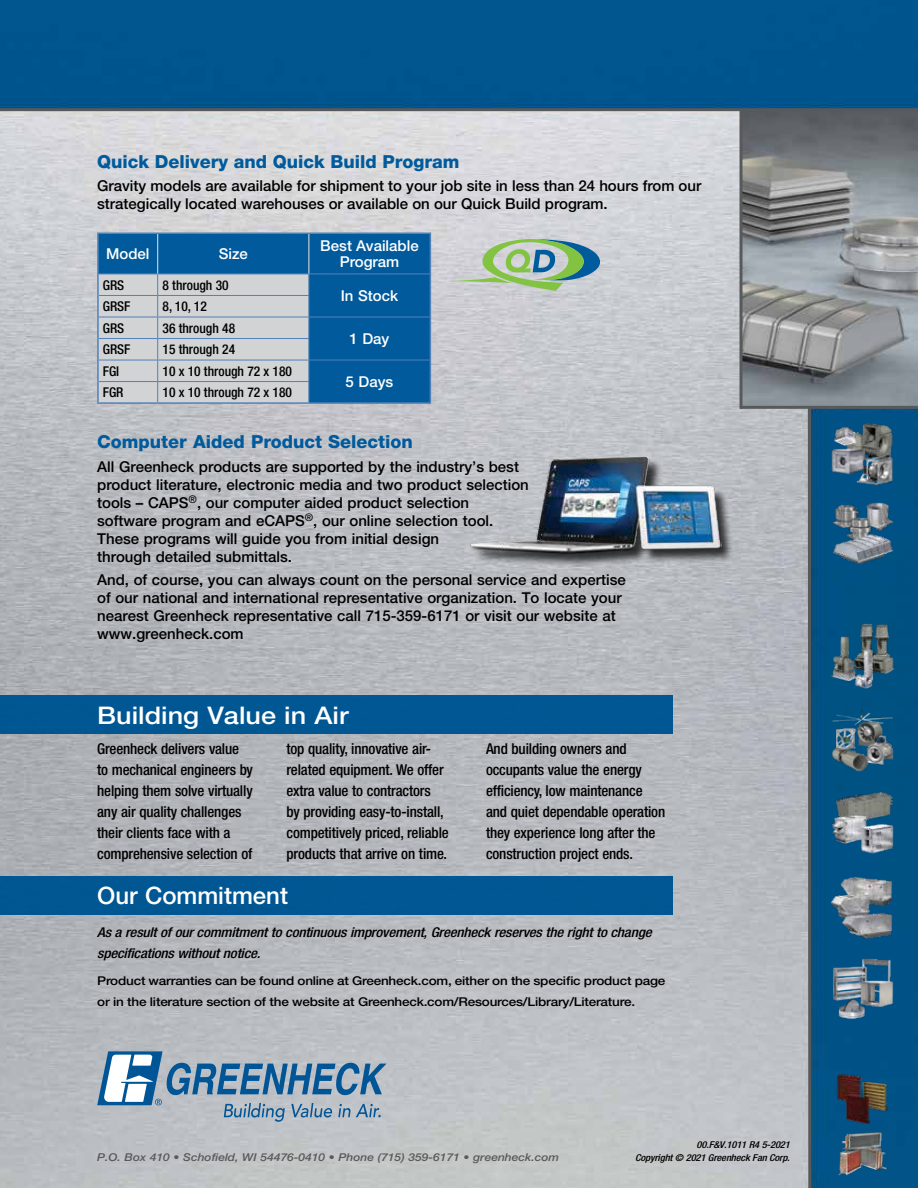
<style>
.page{position:relative;width:918px;height:1188px;background:#fff}
.page>*{position:absolute;margin:0;border:0;box-sizing:border-box;transform-origin:0 0}
.t1{font:500 24.3px "Helvetica Neue LT Std";color:#fff;scale:1.11 1}
.t2{font:500 24px "Helvetica Neue LT Std";color:#fff}
.t3{font:800 18px "Helvetica Neue LT Std";color:#005a9c}
.t4{font:500 15px/18px "Helvetica Neue LT Std";color:#000}
.t5{font:500 condensed 15px/21px "Helvetica Neue LT Std";letter-spacing:-.01em;color:#000}
.t6{font:500 15px/16.5px "Helvetica Neue LT Std";color:#fff;text-align:center}
.t7{font:italic 500 condensed 13.5px/21px "Helvetica Neue LT Std";letter-spacing:-.015em;color:#000;scale:1.11 1}
.t8{font:500 condensed 13.5px "Helvetica Neue LT Std";color:#000}
.t9{font:500 12.15px/21px "Helvetica Neue LT Std";letter-spacing:-.015em;color:#000;scale:1.11 1}
.t10{font:italic 500 10.8px "Helvetica Neue LT Std";color:#58595b;scale:1.11 1}
.t11{font:italic 500 condensed 9.45px/12.6px "Helvetica Neue LT Std";letter-spacing:-.015em;color:#000;text-align:right;scale:1.11 1}
</style>
<div class="page">
<img style="left:0;top:0;width:918px;height:1188px">
<svg style="left:97px;top:1051px;width:290px;height:71px;background:#8fa8bc"></svg>
<div style="left:0;top:877px;width:673px;height:37px;background:#005793"></div>
<img style="left:742px;top:111px;width:176px;height:295px">
<hr style="left:0;top:108px;width:918px;height:3px;background:#58595b">
<hr style="left:740px;top:110px;width:2px;height:299px;background:#58595b">
<hr style="left:740px;top:406px;width:178px;height:3px;background:#58595b">
<img style="left:831px;top:423px;width:63px;height:63px">
<img style="left:830px;top:709px;width:65px;height:63px">
<img style="left:831px;top:791px;width:63px;height:63px">
<img style="left:830px;top:876px;width:65px;height:63px">
<img style="left:830px;top:956px;width:65px;height:68px">
<img style="left:836px;top:1073px;width:53px;height:52px">
<img style="left:837px;top:1130px;width:51px;height:48px">
<img style="left:830px;top:624px;width:65px;height:65px">
<img style="left:831px;top:502px;width:63px;height:63px">
<div style="left:0;top:696px;width:673px;height:37px;background:#005793"></div>
<hr style="left:97px;top:232px;width:61px;height:2px;background:#5381b7">
<hr style="left:97px;top:234px;width:2px;height:40px;background:#5381b7">
<hr style="left:158px;top:232px;width:151px;height:2px;background:#5381b7">
<hr style="left:309px;top:232px;width:122px;height:2px;background:#5381b7">
<hr style="left:97px;top:274px;width:2px;height:21px;background:#5381b7">
<hr style="left:97px;top:295px;width:2px;height:22px;background:#5381b7">
<hr style="left:97px;top:317px;width:2px;height:22px;background:#5381b7">
<hr style="left:97px;top:339px;width:2px;height:21px;background:#5381b7">
<hr style="left:97px;top:360px;width:2px;height:22px;background:#5381b7">
<svg style="left:98px;top:234px;width:333px;height:168px;background:#6392b6"></svg>
<hr style="left:309px;top:402px;width:122px;height:2px;background:#5381b7">
<hr style="left:97px;top:382px;width:2px;height:20px;background:#5381b7">
<hr style="left:97px;top:402px;width:61px;height:2px;background:#5381b7">
<hr style="left:158px;top:402px;width:151px;height:2px;background:#5381b7">
<svg style="left:449px;top:239px;width:151px;height:52px;background:#a4bfab"></svg>
<div style="left:472px;top:458px;width:262px;height:110px;background:#000;opacity:.75"></div>
<img style="left:465px;top:457px;width:257px;height:97px">
<svg style="left:806px;top:404px;width:7px;height:784px;background:#5f7281"></svg>
<p class="t3" style="left:97px;top:151px;width:364px">Quick Delivery and Quick Build Program</p>
<p class="t4" style="left:97px;top:177px;width:606px">Gravity models are available for shipment to your job site in less than 24 hours from our strategically located warehouses or available on our Quick Build program.</p>
<p class="t6" style="left:106px;top:245px;width:45px">Model</p>
<p class="t6" style="left:219px;top:245px;width:31px">Size</p>
<p class="t6" style="left:320px;top:237px;width:100px">Best Available<br>Program</p>
<p class="t8" style="left:103px;top:277px;width:23px">GRS</p>
<p class="t8" style="left:163px;top:277px;width:68px">8 through 30</p>
<p class="t6" style="left:341px;top:287px;width:59px">In Stock</p>
<p class="t8" style="left:103px;top:298px;width:29px">GRSF</p>
<p class="t8" style="left:163px;top:298px;width:46px">8, 10, 12</p>
<p class="t8" style="left:103px;top:320px;width:23px">GRS</p>
<p class="t8" style="left:163px;top:320px;width:74px">36 through 48</p>
<p class="t6" style="left:350px;top:330px;width:41px">1 Day</p>
<p class="t8" style="left:103px;top:341px;width:29px">GRSF</p>
<p class="t8" style="left:163px;top:341px;width:74px">15 through 24</p>
<p class="t8" style="left:103px;top:363px;width:18px">FGI</p>
<p class="t8" style="left:163px;top:363px;width:131px">10 x 10 through 72 x 180</p>
<p class="t6" style="left:346px;top:373px;width:49px">5 Days</p>
<p class="t8" style="left:103px;top:384px;width:22px">FGR</p>
<p class="t8" style="left:163px;top:384px;width:131px">10 x 10 through 72 x 180</p>
<p class="t3" style="left:97px;top:431px;width:317px">Computer Aided Product Selection</p>
<p class="t4" style="left:97px;top:457px;width:433px">All Greenheck products are supported by the industry’s best product literature, electronic media and two product selection tools – CAPS<sup>®</sup>, our computer aided product selection software program and eCAPS<sup>®</sup>, our online selection tool.<br>These programs will guide you from initial design<br>through detailed submittals.</p>
<p class="t4" style="left:97px;top:570px;width:530px">And, of course, you can always count on the personal service and expertise of our national and international representative organization. To locate your nearest Greenheck representative call 715-359-6171 or visit our website at www.greenheck.com</p>
<h1 class="t1" style="left:97px;top:701px;width:228px">Building Value in Air</h1>
<p class="t5" style="left:97px;top:738px;width:157px">Greenheck delivers value to mechanical engineers by helping them solve virtually any air quality challenges their clients face with a comprehensive selection of</p>
<p class="t5" style="left:286px;top:738px;width:164px">top quality, innovative air&shy;related equipment. We offer extra value to contractors<br>by providing easy-to-install, competitively priced, reliable products that arrive on time.</p>
<p class="t5" style="left:486px;top:738px;width:181px">And building owners and occupants value the energy efficiency, low maintenance and quiet dependable operation they experience long after the construction project ends.</p>
<h2 class="t2" style="left:97px;top:881px;width:192px">Our Commitment</h2>
<p class="t7" style="left:97px;top:922px;width:501px">As a result of our commitment to continuous improvement, Greenheck reserves the right to change specifications without notice.</p>
<p class="t9" style="left:97px;top:970px;width:513px">Product warranties can be found online at Greenheck.com, either on the specific product page or in the literature section of the website at Greenheck.com/Resources/Library/Literature.</p>
<p class="t10" style="left:97px;top:1151px;width:418px">P.O. Box 410 • Schofield, WI 54476-0410 • Phone (715) 359-6171 • greenheck.com</p>
<p class="t11" style="left:635px;top:1139px;width:141px">00.F&amp;V.1011 R4 5-2021<br>Copyright © 2021 Greenheck Fan Corp.</p>
</div>
